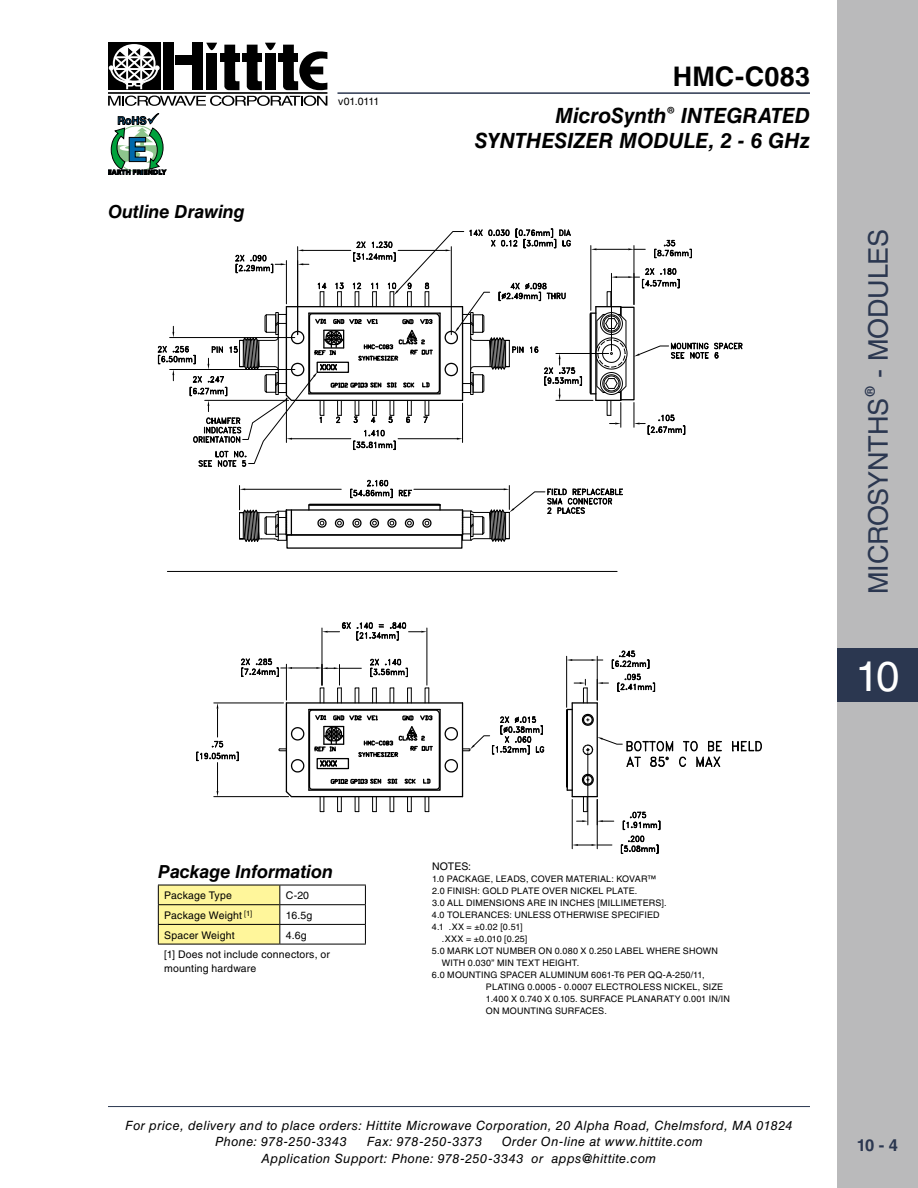
<style>
.page{position:relative;width:918px;height:1188px;background:#fff}
.page>*{position:absolute;margin:0;border:0;box-sizing:border-box;transform-origin:0 0}
.t1{font:42px "Helvetica LT Std";color:#fff}
.t2{font:27px "Helvetica LT Std";letter-spacing:-.01em;color:#2b3750}
.t3{font:700 27px "Helvetica LT Std";letter-spacing:.005em;color:#000}
.t4{font:italic 700 21px/25.2px "Helvetica LT Std";letter-spacing:-.005em;color:#000;text-align:right}
.t5{font:italic 700 18px "Helvetica LT Std";letter-spacing:-.005em;color:#000}
.t6{font:700 16.5px "Helvetica LT Std";color:#2b3750}
.t7{font:italic 12.75px/16.5px "Helvetica LT Std";letter-spacing:.035em;color:#000}
.t8{font:10.5px/19.6px "Helvetica LT Std";letter-spacing:.015em;color:#000}
.t9{font:9px/12px "Helvetica LT Std";letter-spacing:.02em;color:#000}
.s1{font-size:18px}
.s2{font-weight:700;font-style:italic}
</style>
<div class="page">
<div style="left:837px;top:0;width:81px;height:1188px;background:#bababb"></div>
<hr style="left:337px;top:92px;width:473px;height:2px;background:#2b3750">
<hr style="left:108px;top:1106px;width:702px;height:1px;background:#2b3750">
<div style="left:108px;top:43px;width:52px;height:47px;background:#000"></div>
<hr style="left:126px;top:46px;width:2px;height:43px;background:#fff">
<hr style="left:140px;top:46px;width:2px;height:43px;background:#fff">
<svg style="left:109px;top:44px;width:50px;height:43px"></svg>
<hr style="left:108px;top:92px;width:219px;height:2px;background:#000">
<div style="left:192px;top:43px;width:11px;height:47px;background:#000"></div>
<div style="left:163px;top:43px;width:11px;height:47px;background:#000"></div>
<div style="left:176px;top:55px;width:18px;height:9px;background:#000"></div>
<svg style="left:206px;top:43px;width:11px;height:7px"></svg>
<div style="left:206px;top:53px;width:11px;height:37px;background:#000"></div>
<svg style="left:224px;top:45px;width:15px;height:45px"></svg>
<svg style="left:108px;top:96px;width:219px;height:10px"></svg>
<div style="left:220px;top:53px;width:19px;height:9px;background:#000"></div>
<svg style="left:247px;top:43px;width:29px;height:47px"></svg>
<div style="left:242px;top:53px;width:20px;height:9px;background:#000"></div>
<svg style="left:283px;top:45px;width:44px;height:45px"></svg>
<div style="left:279px;top:53px;width:19px;height:9px;background:#000"></div>
<svg style="left:108px;top:113px;width:58px;height:62px"></svg>
<div style="left:837px;top:648px;width:81px;height:54px;background:#2b3750"></div>
<hr style="left:572px;top:703px;width:1px;height:94px;background:#000">
<hr style="left:597px;top:703px;width:1px;height:94px;background:#000">
<div style="left:566px;top:709px;width:2px;height:79px;border:1px solid #000"></div>
<hr style="left:566px;top:656px;width:1px;height:51px;background:#000">
<svg style="left:567px;top:650px;width:88px;height:77px"></svg>
<hr style="left:572px;top:799px;width:1px;height:50px;background:#000">
<hr style="left:597px;top:799px;width:1px;height:50px;background:#000">
<svg style="left:572px;top:844px;width:40px;height:2px"></svg>
<hr style="left:588px;top:753px;width:1px;height:72px;background:#000">
<svg style="left:567px;top:773px;width:47px;height:52px"></svg>
<svg style="left:621px;top:812px;width:39px;height:42px"></svg>
<hr style="left:427px;top:628px;width:1px;height:57px;background:#000">
<hr style="left:322px;top:628px;width:1px;height:57px;background:#000">
<svg style="left:322px;top:622px;width:105px;height:19px"></svg>
<hr style="left:167px;top:571px;width:450px;height:1px;background:#000">
<hr style="left:634px;top:246px;width:1px;height:59px;background:#000">
<hr style="left:591px;top:246px;width:1px;height:64px;background:#000">
<hr style="left:596px;top:249px;width:32px;height:1px;background:#000">
<svg style="left:628px;top:248px;width:17px;height:2px"></svg>
<svg style="left:654px;top:240px;width:38px;height:18px"></svg>
<svg style="left:732px;top:741px;width:30px;height:11px"></svg>
<svg style="left:582px;top:737px;width:91px;height:30px"></svg>
<svg style="left:679px;top:741px;width:43px;height:26px"></svg>
<hr style="left:556px;top:400px;width:37px;height:1px;background:#000">
<hr style="left:556px;top:353px;width:53px;height:1px;background:#000">
<div style="left:590px;top:313px;width:1px;height:81px;border:1px solid #000"></div>
<svg style="left:239px;top:479px;width:384px;height:70px"></svg>
<svg style="left:196px;top:658px;width:348px;height:155px"></svg>
<svg style="left:158px;top:228px;width:424px;height:239px"></svg>
<svg style="left:591px;top:267px;width:152px;height:168px"></svg>
<hr style="left:280px;top:904px;width:86px;height:1px;background:#000">
<hr style="left:280px;top:924px;width:86px;height:1px;background:#000">
<hr style="left:158px;top:944px;width:122px;height:1px;background:#000">
<hr style="left:280px;top:944px;width:86px;height:1px;background:#000">
<hr style="left:280px;top:885px;width:86px;height:1px;background:#000">
<svg style="left:158px;top:885px;width:122px;height:59px;background:#efe691"></svg>
<svg style="left:365px;top:885px;width:1px;height:59px"></svg>
<h3 class="t5" style="left:108px;top:201px;width:138px">Outline Drawing</h3>
<p class="t8" style="left:338px;top:92px;width:43px">v01.0111</p>
<h2 class="t3" style="left:673px;top:60px;width:139px">HMC-C083</h2>
<h3 class="t4" style="left:475px;top:103px;width:337px">MicroSynth<span class="s1">®</span> INTEGRATED<br>SYNTHESIZER MODULE, 2 - 6 GHz</h3>
<h2 class="t2" style="left:863px;top:594px;width:361px;rotate:-90deg">MICROSYNThS<span class="s2">®</span> - Modules</h2>
<h1 class="t1" style="left:855px;top:652px;width:46px">10</h1>
<h3 class="t5" style="left:158px;top:861px;width:176px">Package Information</h3>
<p class="t8" style="left:164px;top:886px;width:69px">Package Type</p>
<p class="t8" style="left:286px;top:886px;width:25px">C-20</p>
<p class="t8" style="left:164px;top:905px;width:89px">Package Weight <sup>[1]</sup></p>
<p class="t8" style="left:286px;top:905px;width:28px">16.5g</p>
<p class="t8" style="left:164px;top:925px;width:72px">Spacer Weight</p>
<p class="t8" style="left:164px;top:925px;width:167px;text-indent:122px">4.6g<br>[1] Does not include connectors, or</p>
<p class="t8" style="left:164px;top:958px;width:94px">mounting hardware</p>
<p class="t8" style="left:432px;top:857px;width:41px">NOTES:</p>
<p class="t9" style="left:432px;top:873px;width:226px">1.0 PACKAGE, LEADS, COVER MATERIAL: KOVAR™</p>
<p class="t9" style="left:432px;top:885px;width:207px">2.0 FINISH: GOLD PLATE OVER NICKEL PLATE.</p>
<p class="t9" style="left:432px;top:897px;width:236px">3.0 ALL DIMENSIONS ARE IN INCHES [MILLIMETERS].</p>
<p class="t9" style="left:432px;top:909px;width:229px">4.0 TOLERANCES: UNLESS OTHERWISE SPECIFIED</p>
<p class="t9" style="left:432px;top:921px;width:92px">4.1 .XX = ±0.02 [0.51]</p>
<p class="t9" style="left:442px;top:933px;width:87px">.XXX = ±0.010 [0.25]</p>
<p class="t9" style="left:432px;top:945px;width:288px">5.0 MARK LOT NUMBER ON 0.080 X 0.250 LABEL WHERE SHOWN</p>
<p class="t9" style="left:442px;top:957px;width:139px">WITH 0.030” MIN TEXT HEIGHT.</p>
<p class="t9" style="left:432px;top:969px;width:274px">6.0 MOUNTING SPACER ALUMINUM 6061-T6 PER QQ-A-250/11,</p>
<p class="t9" style="left:486px;top:981px;width:116px">PLATING 0.0005 - 0.0007 ELE</p>
<p class="t9" style="left:486px;top:981px;width:246px;text-indent:126px">CTROLESS NICKEL, SIZE<br>1.400 X 0.740 X 0.105. SURFACE PLANARATY 0.001 IN/IN<br>ON MOU NTING SURFACES.</p>
<h3 class="t7" style="left:215px;top:1117px;width:579px;text-indent:-90px">For price, delivery and to place orders: Hittite Microwave Corporation, 20 Alpha Road, Chelmsford, MA 01824<br>Phone: 978-250-3343</h3>
<h3 class="t7" style="left:262px;top:1133px;width:443px;text-indent:240px">Order On-line at www.hittite.com<br>Application Support: Phone: 978-250-3343 or apps@hittite.com</h3>
<h3 class="t6" style="left:857px;top:1135px;width:43px">10 - 4</h3>
<h3 class="t7" style="left:367px;top:1133px;width:117px">Fax: 978-250-3373</h3>
</div>
